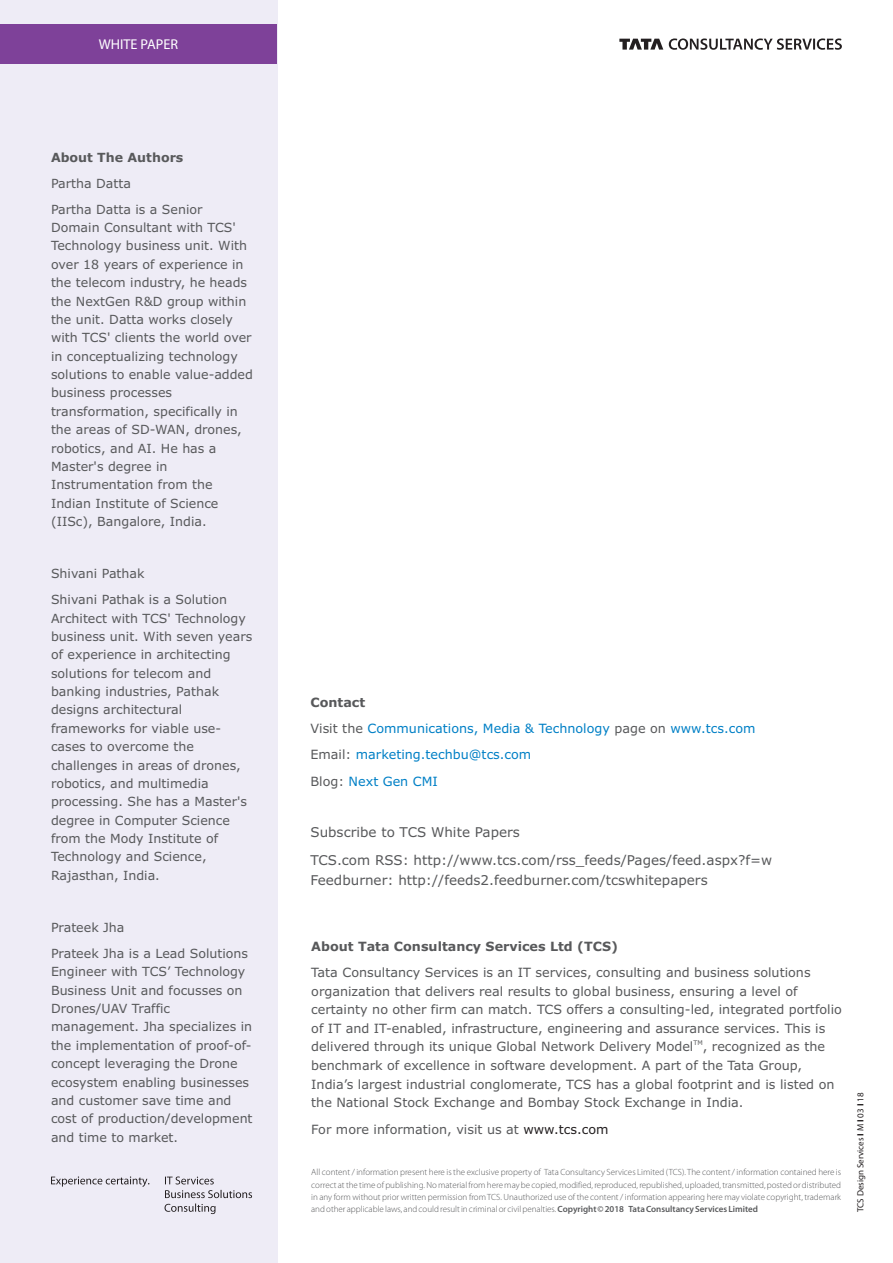
<style>
.page{position:relative;width:893px;height:1263px;background:#fff}
.page>*{position:absolute;margin:0;border:0;box-sizing:border-box;transform-origin:0 0}
.t1{font:14.25px "Myriad Pro";color:#fff}
.t2{font:13.5px/27.9px "Verdana";color:#58595b}
.t3{font:12.75px/18.6px "Verdana";color:#58595b}
.t4{font:12.75px/26.4px "Verdana";color:#0080c6}
.t5{font:700 12.75px "Verdana";color:#58595b}
.t6{font:12.6px/18.5px "Verdana";color:#58595b}
.t7{font:700 12.6px "Verdana";color:#58595b}
.t8{font:300 9px/12.3px "Myriad Pro";color:#58595b;text-align:justify}
.t9{font:9px "Myriad Pro";color:#231f20}
.t10{font:6.3px "Verdana";color:#58595b}
.s1{font-weight:700;color:#58595b}
.s2{color:#58595b}
.s3{color:#231f20}
.s4{font-weight:600}
.s5{font-weight:700}
</style>
<div class="page">
<div style="left:0;top:0;width:277px;height:1263px;background:#eeecf6"></div>
<svg style="left:619px;top:39px;width:44px;height:11px"></svg>
<svg style="left:669px;top:38px;width:173px;height:12px"></svg>
<svg style="left:51px;top:1176px;width:98px;height:11px"></svg>
<svg style="left:165px;top:1176px;width:87px;height:38px"></svg>
<div style="left:0;top:24px;width:277px;height:40px;background:#7e4199"></div>
<p class="t1" style="left:99px;top:38px;width:81px">WHITE PAPER</p>
<p class="t7" style="left:51px;top:152px;width:134px">About The Authors</p>
<p class="t6" style="left:51px;top:171px;width:153px;line-height:26.1px">Partha Datta<br>Partha Datta is a Senior</p>
<p class="t6" style="left:51px;top:219px;width:203px">Domain Consultant with TCS'<br>Technology business unit. With over 18 years of experience in the telecom industry, he heads the NextGen R&amp;D group within the unit. Datta works closely with TCS' clients the world over in conceptualizing technology solutions to enable value-added business processes transformation, specifically in the areas of SD-WAN, drones, robotics, and AI. He has a<br>Master's degree in<br>Instrumentation from the<br>Indian Institute of Science (IISc), Bangalore, India.</p>
<p class="t6" style="left:51px;top:562px;width:178px;line-height:26.1px">Shivani Pathak<br>Shivani Pathak is a Solution</p>
<p class="t6" style="left:51px;top:610px;width:203px">Architect with TCS' Technology business unit. With seven years of experience in architecting solutions for telecom and banking industries, Pathak designs architectural frameworks for viable use&shy;cases to overcome the challenges in areas of drones, robotics, and multimedia processing. She has a Master's degree in Computer Science from the Mody Institute of<br>Technology and Science,<br>Rajasthan, India.</p>
<p class="t6" style="left:51px;top:915px;width:199px;line-height:26.1px">Prateek Jha<br>Prateek Jha is a Lead Solutions</p>
<p class="t6" style="left:51px;top:963px;width:203px">Engineer with TCS’ Technology<br>Business Unit and focusses on<br>Drones/UAV Traffic management. Jha specializes in the implementation of proof-of&shy;concept leveraging the Drone ecosystem enabling businesses and customer save time and cost of production/development and time to market.</p>
<p class="t4" style="left:310px;top:690px;width:447px"><span class="s1">Contact<br></span><span class="s2">Visit the</span> Communications, Media &amp; Technology <span class="s2">page on</span> www.tcs.com<br><span class="s2">Email:</span> marketing.techbu@tcs.com<br><span class="s2">Blog:</span> Next Gen CMI</p>
<p class="t2" style="left:310px;top:820px;width:463px">Subscribe to TCS White Papers<br>TCS.com RSS: http://www.tcs.com/rss_feeds/Pages/feed.aspx?f=w</p>
<p class="t2" style="left:310px;top:867px;width:399px">Feedburner: http://feeds2.feedburner.com/tcswhitepapers</p>
<p class="t5" style="left:311px;top:941px;width:308px">About Tata Consultancy Services Ltd (TCS)</p>
<p class="t3" style="left:311px;top:964px;width:532px">Tata Consultancy Services is an IT services, consulting and business solutions organization that delivers real results to global business, ensuring a level of certainty no other firm can match. TCS offers a consulting-led, integrated portfolio of IT and IT-enabled, infrastructure, engineering and assurance services. This is</p>
<p class="t10" style="left:693px;top:1040px;width:11px">TM</p>
<p class="t3" style="left:311px;top:1038px;width:525px">delivered through its unique Global Network Delivery Model , recognized as the benchmark of excellence in software development. A part of the Tata Group, India’s largest industrial conglomerate, TCS has a global footprint and is listed on the National Stock Exchange and Bombay Stock Exchange in India.</p>
<p class="t3" style="left:311px;top:1121px;width:299px">For more information, visit us at <span class="s3">www.tcs.com</span></p>
<p class="t8" style="left:311px;top:1167px;width:531px">All content / information present here is the exclusive property of Tata Consultancy Services Limited (TCS). The content / information contained here is correct at the time of publishing. No material from here may be copied, modified, reproduced, republished, uploaded, transmitted, posted or distributed in any form without prior written permission from TCS. Unauthorized use of the content / information appearing here may violate copyright, trademark and other applicable laws, and could result in criminal or civil penalties.<span class="s4">Copyright © 2018 Tata Consultancy Services Limited</span></p>
<p class="t9" style="left:857px;top:1212px;width:121px;rotate:-90deg">TCS Design Services <span class="s5">I</span> M <span class="s5">I</span> 03 <span class="s5">I</span> 18</p>
</div>
